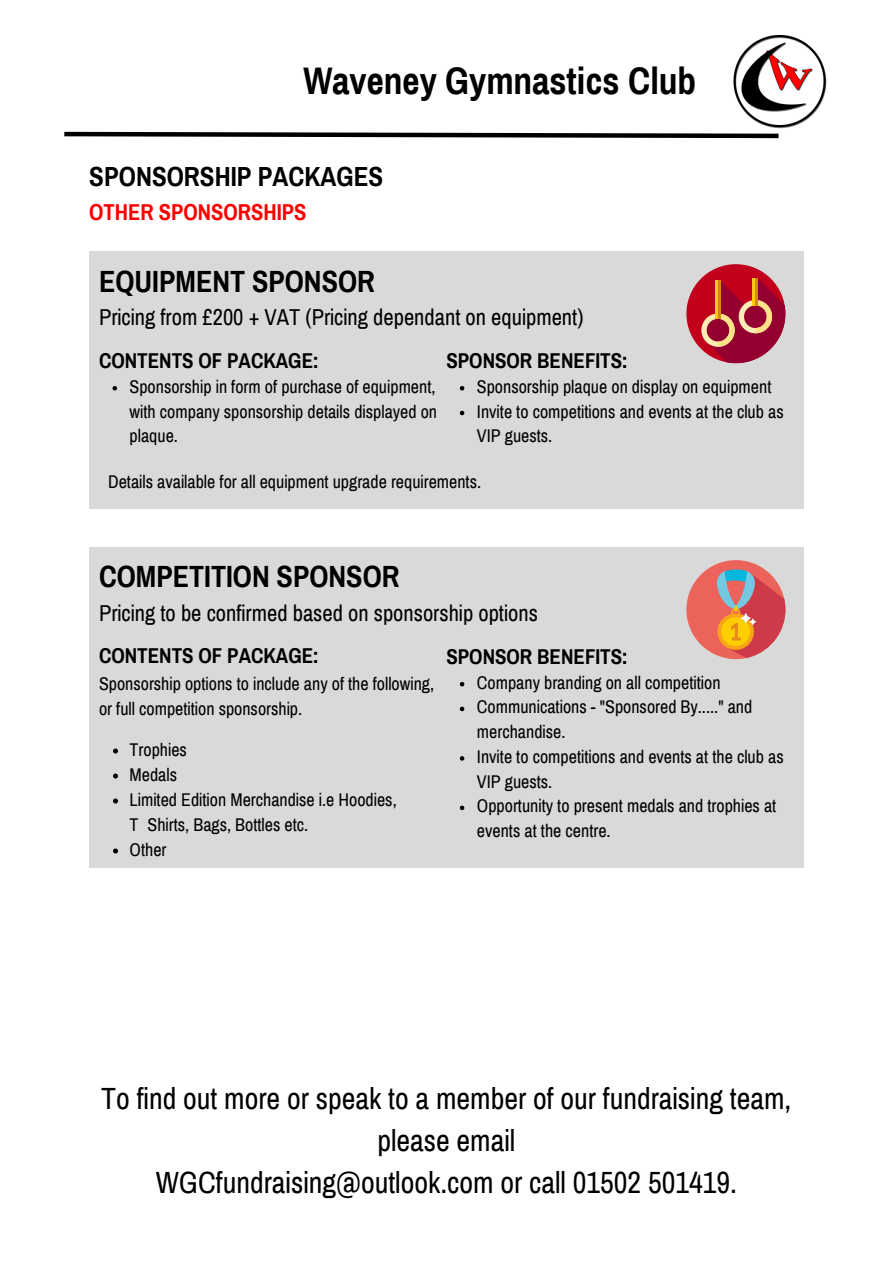
<style>
.page{position:relative;width:893px;height:1264px;background:#fff}
.page>*{position:absolute;margin:0;border:0;box-sizing:border-box;transform-origin:0 0}
.t1{font:700 37.5px "Archivo Narrow";color:#000}
.t2{font:30px/41.5px "Archivo Narrow";color:#000;text-align:center}
.t3{font:700 30px "Archivo Narrow";color:#000}
.t4{font:700 27px "Archivo Narrow";color:#000}
.t5{font:22.5px "Archivo Narrow";color:#000}
.t6{font:700 22.5px "Archivo Narrow";color:#fc0000}
.t7{font:700 21px "Archivo Narrow";color:#000}
.t8{font:18px/24.8px "Archivo Narrow";color:#000}
</style>
<div class="page">
<img style="left:733px;top:34px;width:94px;height:95px">
<svg style="left:64px;top:131px;width:715px;height:8px"></svg>
<div style="left:89px;top:251px;width:714px;height:257px;background:#d9d9d9"></div>
<div style="left:686px;top:264px;width:99px;height:99px;background:#c2001b;border-radius:50%"></div>
<svg style="left:701px;top:278px;width:84px;height:85px"></svg>
<div style="left:715px;top:281px;width:5px;height:38px;background:#ffc61b"></div>
<hr style="left:718px;top:281px;width:2px;height:38px;background:#d48b07">
<div style="left:752px;top:278px;width:5px;height:28px;background:#ffc61b"></div>
<hr style="left:755px;top:278px;width:2px;height:28px;background:#d48b07">
<div style="left:89px;top:547px;width:714px;height:320px;background:#d9d9d9"></div>
<svg style="left:686px;top:560px;width:99px;height:99px"></svg>
<svg style="left:112px;top:386px;width:5px;height:4px"></svg>
<svg style="left:460px;top:386px;width:4px;height:4px"></svg>
<svg style="left:460px;top:411px;width:4px;height:4px"></svg>
<svg style="left:113px;top:748px;width:5px;height:5px"></svg>
<svg style="left:113px;top:773px;width:5px;height:5px"></svg>
<svg style="left:113px;top:798px;width:5px;height:5px"></svg>
<svg style="left:113px;top:848px;width:5px;height:5px"></svg>
<svg style="left:460px;top:682px;width:4px;height:4px"></svg>
<svg style="left:460px;top:706px;width:4px;height:5px"></svg>
<svg style="left:460px;top:756px;width:4px;height:4px"></svg>
<svg style="left:460px;top:805px;width:4px;height:5px"></svg>
<h1 class="t1" style="left:303px;top:61px;width:394px">Waveney Gymnastics Club</h1>
<h3 class="t4" style="left:89px;top:162px;width:295px">SPONSORSHIP PACKAGES</h3>
<p class="t6" style="left:89px;top:200px;width:219px">OTHER SPONSORSHIPS</p>
<h2 class="t3" style="left:99px;top:265px;width:277px">EQUIPMENT SPONSOR</h2>
<p class="t5" style="left:99px;top:305px;width:486px">Pricing from £200 + VAT (Pricing dependant on equipment)</p>
<p class="t7" style="left:99px;top:349px;width:221px">CONTENTS OF PACKAGE:</p>
<p class="t8" style="left:130px;top:374px;width:309px;text-align:justify">Sponsorship in form of purchase of equipment, with company sponsorship details displayed on plaque.</p>
<p class="t7" style="left:446px;top:349px;width:183px">SPONSOR BENEFITS:</p>
<p class="t8" style="left:477px;top:374px;width:308px">Sponsorship plaque on display on equipment<br>Invite to competitions and events at the club as<br>VIP guests.</p>
<p class="t8" style="left:108px;top:470px;width:374px">Details available for all equipment upgrade requirements.</p>
<h2 class="t3" style="left:99px;top:561px;width:302px">COMPETITION SPONSOR</h2>
<p class="t5" style="left:99px;top:601px;width:440px">Pricing to be confirmed based on sponsorship options</p>
<p class="t7" style="left:99px;top:644px;width:221px">CONTENTS OF PACKAGE:</p>
<p class="t8" style="left:99px;top:671px;width:337px">Sponsorship options to include any of the following, or full competition sponsorship.</p>
<p class="t8" style="left:477px;top:670px;width:308px">Company branding on all competition<br>Communications - "Sponsored By....." and merchandise.<br>Invite to competitions and events at the club as<br>VIP guests.<br>Opportunity to present medals and trophies at events at the centre.</p>
<p class="t7" style="left:446px;top:645px;width:183px">SPONSOR BENEFITS:</p>
<p class="t8" style="left:130px;top:737px;width:268px">Trophies<br>Medals<br>Limited Edition Merchandise i.e Hoodies,<br>T Shirts, Bags, Bottles etc.<br>Other</p>
<h2 class="t2" style="left:101px;top:1078px;width:691px">To find out more or speak to a member of our fundraising team, please email<br>WGCfundraising@outlook.com or call 01502 501419.</h2>
</div>
